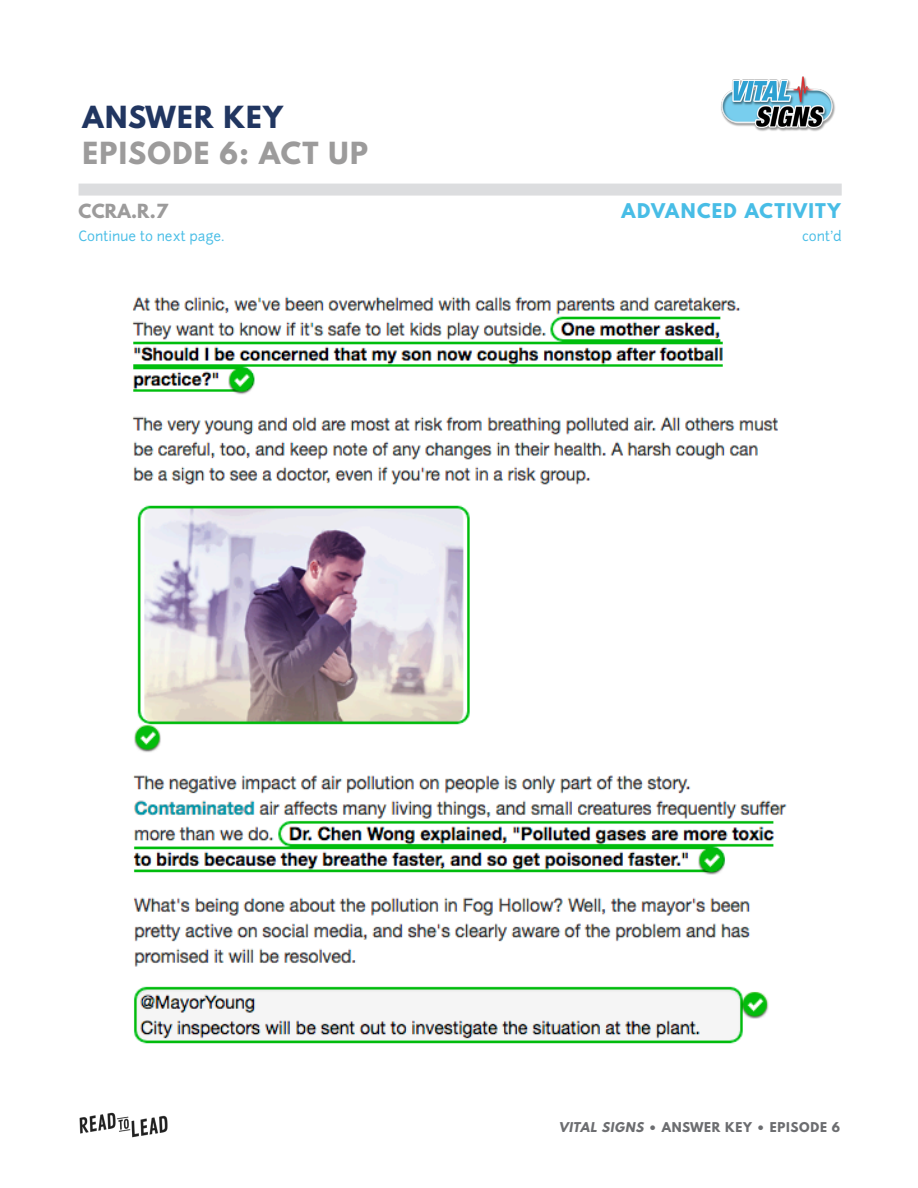
<style>
.page{position:relative;width:918px;height:1188px;background:#fff}
.page>*{position:absolute;margin:0;border:0;box-sizing:border-box;transform-origin:0 0}
.t1{font:700 27px "League Spartan";letter-spacing:.05em;color:#9c9b9b}
.t2{font:700 27px "League Spartan";letter-spacing:.05em;color:#213661}
.t3{font:700 18px "League Spartan";letter-spacing:.07em;color:#48bde6}
.t4{font:700 17.25px "League Spartan";color:#9c9b9b}
.t5{font:13.5px "Junction";color:#48bde6}
.t6{font:700 12px "League Spartan";letter-spacing:.06em;color:#6c6d70}
.s1{font-style:italic}
</style>
<div class="page">
<div style="left:79px;top:184px;width:763px;height:12px;background:#dcdddf"></div>
<img style="left:721px;top:76px;width:114px;height:55px">
<img style="left:79px;top:1112px;width:89px;height:26px">
<img style="left:132px;top:296px;width:646px;height:189px">
<img style="left:133px;top:505px;width:654px;height:539px">
<h1 class="t2" style="left:83px;top:96px;width:202px">ANSWER KEY</h1>
<h1 class="t1" style="left:83px;top:132px;width:287px">EPISODE 6: ACT UP</h1>
<h3 class="t4" style="left:79px;top:197px;width:91px">CCRA.R.7</h3>
<h2 class="t3" style="left:621px;top:196px;width:221px">ADVANCED ACTIVITY</h2>
<p class="t5" style="left:79px;top:227px;width:147px">Continue to next page.</p>
<p class="t5" style="left:802px;top:227px;width:41px">cont’d</p>
<p class="t6" style="left:559px;top:1117px;width:283px"><span class="s1">VITAL SIGNS</span> • ANSWER KEY • EPISODE 6</p>
</div>
